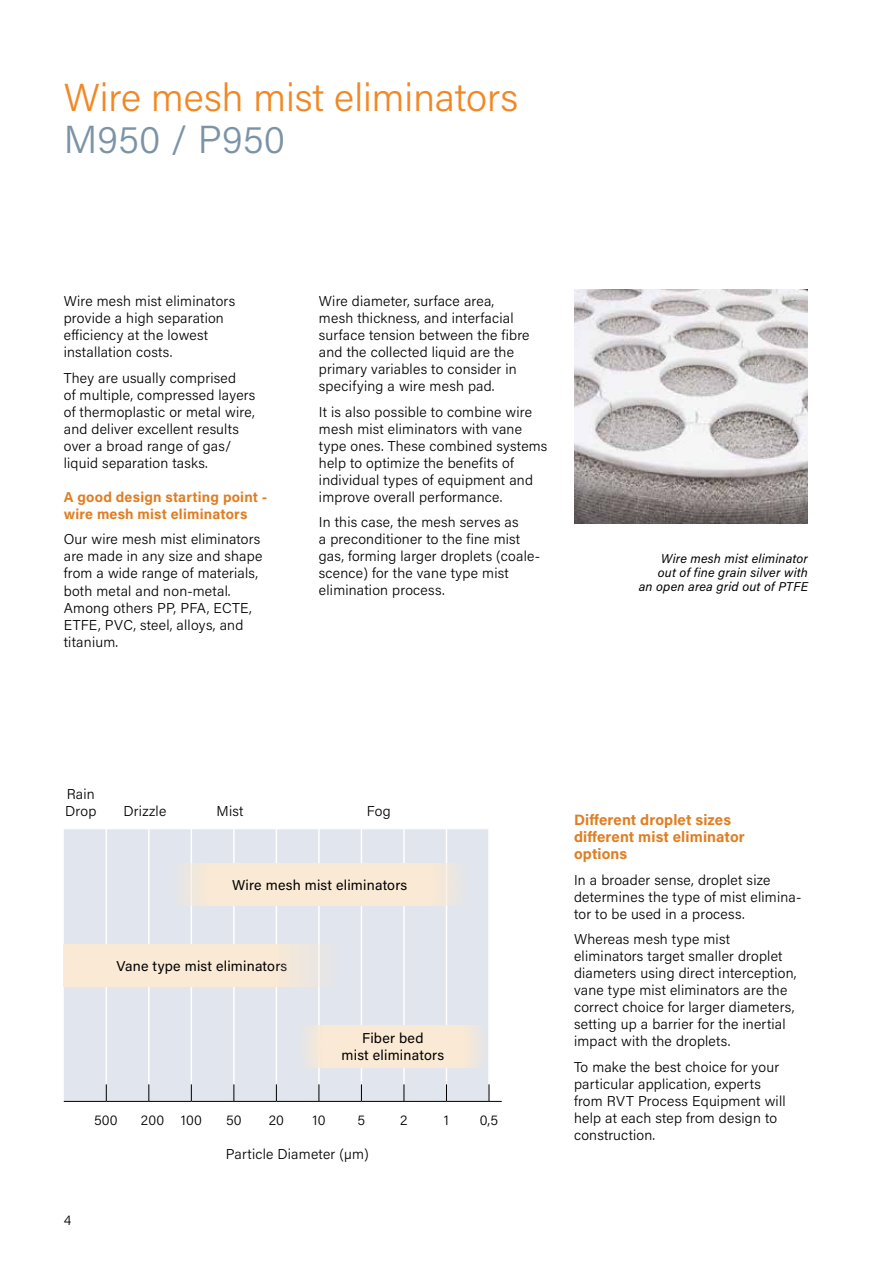
<style>
.page{position:relative;width:893px;height:1263px;background:#fff}
.page>*{position:absolute;margin:0;border:0;box-sizing:border-box;transform-origin:0 0}
.t1{font:300 39px "Acumin Pro";color:#f18824}
.t2{font:300 39px "Acumin Pro";letter-spacing:.005em;color:#7b93a7}
.t3{font:700 15px/17px "Acumin Pro";letter-spacing:.01em;color:#df7e22}
.t4{font:300 14.25px/17px "Acumin Pro";letter-spacing:.015em;color:#000}
.t5{font:14.25px/17px "Acumin Pro";letter-spacing:.015em;color:#000;text-align:center}
.t6{font:700 14.25px/17px "Acumin Pro";letter-spacing:.015em;color:#df7e22}
.t7{font:italic 12.75px/14.2px "Acumin Pro";letter-spacing:.015em;color:#000;text-align:right}
</style>
<div class="page">
<div style="left:64px;top:829px;width:425px;height:272px;background:#e1e5ed"></div>
<hr style="left:106px;top:829px;width:1px;height:255px;background:#fff">
<hr style="left:148px;top:829px;width:2px;height:255px;background:#fff">
<hr style="left:191px;top:829px;width:1px;height:255px;background:#fff">
<hr style="left:233px;top:829px;width:2px;height:255px;background:#fff">
<hr style="left:276px;top:829px;width:1px;height:255px;background:#fff">
<hr style="left:318px;top:829px;width:2px;height:255px;background:#fff">
<hr style="left:361px;top:829px;width:1px;height:255px;background:#fff">
<hr style="left:403px;top:829px;width:2px;height:255px;background:#fff">
<hr style="left:446px;top:829px;width:1px;height:255px;background:#fff">
<svg style="left:106px;top:1084px;width:1px;height:17px"></svg>
<svg style="left:148px;top:1084px;width:1px;height:17px"></svg>
<svg style="left:191px;top:1084px;width:1px;height:17px"></svg>
<svg style="left:233px;top:1084px;width:1px;height:17px"></svg>
<svg style="left:276px;top:1084px;width:1px;height:17px"></svg>
<svg style="left:319px;top:1084px;width:1px;height:17px"></svg>
<svg style="left:361px;top:1084px;width:1px;height:17px"></svg>
<svg style="left:404px;top:1084px;width:1px;height:17px"></svg>
<svg style="left:446px;top:1084px;width:1px;height:17px"></svg>
<hr style="left:64px;top:1101px;width:42px;height:1px;background:#000">
<hr style="left:106px;top:1101px;width:43px;height:1px;background:#000">
<hr style="left:149px;top:1101px;width:42px;height:1px;background:#000">
<hr style="left:191px;top:1101px;width:43px;height:1px;background:#000">
<hr style="left:234px;top:1101px;width:42px;height:1px;background:#000">
<hr style="left:276px;top:1101px;width:43px;height:1px;background:#000">
<hr style="left:319px;top:1101px;width:42px;height:1px;background:#000">
<hr style="left:361px;top:1101px;width:43px;height:1px;background:#000">
<hr style="left:404px;top:1101px;width:42px;height:1px;background:#000">
<hr style="left:446px;top:1101px;width:43px;height:1px;background:#000">
<hr style="left:488px;top:829px;width:2px;height:255px;background:#fff">
<svg style="left:489px;top:1084px;width:13px;height:18px"></svg>
<div style="left:298px;top:1025px;width:190px;height:42px;background:#fae9d4"></div>
<div style="left:64px;top:944px;width:276px;height:42px;background:#fae9d4"></div>
<div style="left:171px;top:863px;width:298px;height:43px;background:#fae9d4"></div>
<img style="left:574px;top:289px;width:234px;height:234px">
<h1 class="t1" style="left:64px;top:70px;width:456px">Wire mesh mist eliminators</h1>
<h1 class="t2" style="left:64px;top:113px;width:223px">M950 / P950</h1>
<p class="t4" style="left:64px;top:292px;width:173px">Wire mesh mist eliminators provide a high separation efficiency at the lowest installation costs.</p>
<p class="t4" style="left:64px;top:369px;width:193px">They are usually comprised<br>of multiple, compressed layers of thermoplastic or metal wire, and deliver excellent results over a broad range of gas/ liquid separation tasks.</p>
<p class="t6" style="left:64px;top:488px;width:205px">A good design starting point - wire mesh mist eliminators</p>
<p class="t4" style="left:64px;top:530px;width:200px">Our wire mesh mist eliminators are made in any size and shape from a wide range of materials, both metal and non-metal.<br>Among others PP, PFA, ECTE,<br>ETFE, PVC, steel, alloys, and titanium.</p>
<p class="t4" style="left:319px;top:292px;width:212px">Wire diameter, surface area, mesh thickness, and interfacial surface tension between the fibre and the collected liquid are the primary variables to consider in specifying a wire mesh pad.</p>
<p class="t4" style="left:319px;top:403px;width:230px">It is also possible to combine wire mesh mist eliminators with vane type ones. These combined systems help to optimize the benefits of individual types of equipment and improve overall performance.</p>
<p class="t4" style="left:319px;top:513px;width:223px">In this case, the mesh serves as<br>a preconditioner to the fine mist gas, forming larger droplets (coale&shy;scence) for the vane type mist elimination process.</p>
<p class="t7" style="left:639px;top:551px;width:171px">Wire mesh mist eliminator<br>out of fine grain silver with<br>an open area grid out of PTFE</p>
<p class="t4" style="left:65px;top:785px;width:33px">Rain<br>Drop</p>
<p class="t4" style="left:124px;top:802px;width:44px">Drizzle</p>
<p class="t4" style="left:217px;top:802px;width:28px">Mist</p>
<p class="t4" style="left:367px;top:802px;width:26px">Fog</p>
<p class="t5" style="left:232px;top:876px;width:177px">Wire mesh mist eliminators</p>
<p class="t5" style="left:117px;top:956px;width:172px">Vane type mist eliminators</p>
<p class="t5" style="left:342px;top:1029px;width:104px">Fiber bed<br>mist eliminators</p>
<p class="t4" style="left:64px;top:1211px;width:9px">4</p>
<p class="t4" style="left:94px;top:1111px;width:25px">500</p>
<p class="t4" style="left:141px;top:1111px;width:62px">200 100</p>
<p class="t4" style="left:226px;top:1111px;width:17px">50</p>
<p class="t4" style="left:269px;top:1111px;width:17px">20</p>
<p class="t4" style="left:312px;top:1111px;width:15px">10</p>
<p class="t4" style="left:358px;top:1111px;width:9px">5</p>
<p class="t4" style="left:400px;top:1111px;width:9px">2</p>
<p class="t4" style="left:444px;top:1111px;width:7px">1</p>
<p class="t4" style="left:480px;top:1111px;width:20px">0,5</p>
<p class="t4" style="left:226px;top:1145px;width:144px">Particle Diameter (µm)</p>
<p class="t3" style="left:574px;top:811px;width:172px">Different droplet sizes different mist eliminator options</p>
<p class="t4" style="left:574px;top:870px;width:229px">In a broader sense, droplet size determines the type of mist elimina&shy;tor to be used in a process.</p>
<p class="t4" style="left:574px;top:930px;width:224px">Whereas mesh type mist eliminators target smaller droplet diameters using direct interception, vane type mist eliminators are the correct choice for larger diameters, setting up a barrier for the inertial impact with the droplets.</p>
<p class="t4" style="left:574px;top:1058px;width:213px">To make the best choice for your particular application, experts from RVT Process Equipment will help at each step from design to construction.</p>
</div>
